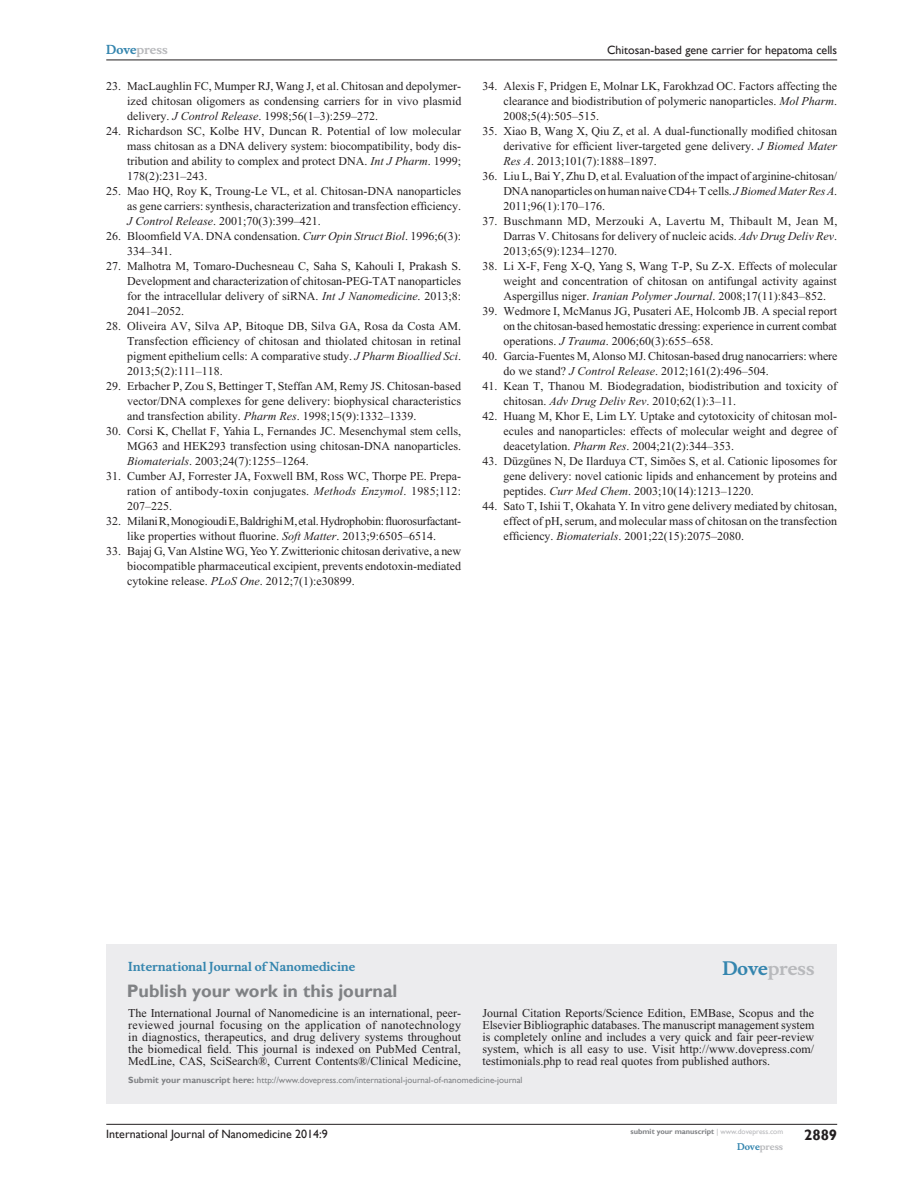
<style>
.page{position:relative;width:918px;height:1188px;background:#fff}
.page>*{position:absolute;margin:0;border:0;box-sizing:border-box;transform-origin:0 0}
.PromBx-H1{font:700 18px "Gill Sans";color:#808285}
.PromBx-Brand{font:700 18px "Musee";color:#b8b9bc}
.t1{font:700 15px "Gill Sans";color:#231f20}
.RefNL2{font:12px/15px "Times New Roman";color:#231f20;text-align:justify}
.PromBx-Tx{font:12px/12px "Times New Roman";color:#231f20;text-align:justify}
.RefNL2-2{font:12px/15px "Times New Roman";letter-spacing:-.025em;color:#231f20;text-align:center}
.t2{font:12px "Gill Sans";color:#231f20}
.PromBx-JrnlName{font:700 12px "Musee";color:#3485ae}
.t3{font:700 12px "Musee";color:#b8b9bc}
.PromBx-SubmitMssWebA{font:9px "Gill Sans";color:#808285}
.t4{font:700 9px "Musee";color:#b8b9bc}
.t5{font:700 7.5px "Gill Sans";color:#808285}
.s1{color:#3485ae}
.s2{font-style:italic}
.s3{font-weight:700}
.s4{font-weight:400;color:#b8b9bc}
</style>
<div class="page">
<div style="left:106px;top:944px;width:731px;height:159px;background:#ececee"></div>
<hr style="left:106px;top:1124px;width:731px;height:1px;background:#231f20">
<hr style="left:106px;top:60px;width:731px;height:1px;background:#231f20">
<p class="t3" style="left:106px;top:43px;width:63px"><span class="s1">Dove</span>press</p>
<p class="RefNL2" style="left:127px;top:79px;width:336px;text-indent:-21px">23. MacLaughlin FC, Mumper RJ, Wang J, et al. Chitosan and depolymer&shy;ized chitosan oligomers as condensing carriers for in vivo plasmid delivery. <span class="s2">J Control Release</span>. 1998;56(1–3):259–272.</p>
<p class="RefNL2" style="left:127px;top:124px;width:335px;text-indent:-21px">24. Richardson SC, Kolbe HV, Duncan R. Potential of low molecular mass chitosan as a DNA delivery system: biocompatibility, body dis&shy;tribution and ability to complex and protect DNA. <span class="s2">Int J Pharm</span>. 1999; 178(2):231–243.</p>
<p class="RefNL2" style="left:127px;top:184px;width:335px;text-indent:-21px">25. Mao HQ, Roy K, Troung-Le VL, et al. Chitosan-DNA nanoparticles as gene carriers: synthesis, characterization and transfection efficiency.<br><span class="s2">J Control Release</span>. 2001;70(3):399–421.</p>
<p class="RefNL2" style="left:127px;top:229px;width:335px;text-indent:-21px">26. Bloomfield VA. DNA condensation. <span class="s2">Curr Opin Struct Biol</span>. 1996;6(3):<br>334–341.</p>
<p class="RefNL2" style="left:127px;top:259px;width:335px;text-indent:-21px">27. Malhotra M, Tomaro-Duchesneau C, Saha S, Kahouli I, Prakash S.<br>Development and characterization of chitosan-PEG-TAT nanoparticles for the intracellular delivery of siRNA. <span class="s2">Int J Nanomedicine</span>. 2013;8:<br>2041–2052.</p>
<p class="RefNL2" style="left:127px;top:319px;width:335px;text-indent:-21px">28. Oliveira AV, Silva AP, Bitoque DB, Silva GA, Rosa da Costa AM.<br>Transfection efficiency of chitosan and thiolated chitosan in retinal pigment epithelium cells: A comparative study. <span class="s2">J Pharm Bioallied Sci</span>.<br>2013;5(2):111–118.</p>
<p class="RefNL2" style="left:127px;top:379px;width:335px;text-indent:-21px">29. Erbacher P, Zou S, Bettinger T, Steffan AM, Remy JS. Chitosan-based vector/DNA complexes for gene delivery: biophysical characteristics and transfection ability. <span class="s2">Pharm Res</span>. 1998;15(9):1332–1339.</p>
<p class="RefNL2" style="left:127px;top:424px;width:335px;text-indent:-21px">30. Corsi K, Chellat F, Yahia L, Fernandes JC. Mesenchymal stem cells, MG63 and HEK293 transfection using chitosan-DNA nanoparticles.<br><span class="s2">Biomaterials</span>. 2003;24(7):1255–1264.</p>
<p class="RefNL2" style="left:127px;top:469px;width:335px;text-indent:-21px">31. Cumber AJ, Forrester JA, Foxwell BM, Ross WC, Thorpe PE. Prepa&shy;ration of antibody-toxin conjugates. <span class="s2">Methods Enzymol</span>. 1985;112:<br>207–225.</p>
<p class="RefNL2-2" style="left:106px;top:514px;width:356px">32. Milani R, Monogioudi E, Baldrighi M, et al. Hydrophobin: fluorosurfactant&shy;like properties without fluorine. <span class="s2">Soft Matter</span>. 2013;9:6505–6514.</p>
<p class="RefNL2" style="left:127px;top:544px;width:335px;text-indent:-21px">33. Bajaj G, Van Alstine WG, Yeo Y. Zwitterionic chitosan derivative, a new biocompatible pharmaceutical excipient, prevents endotoxin-mediated cytokine release. <span class="s2">PLoS One</span>. 2012;7(1):e30899.</p>
<p class="t2" style="left:607px;top:43px;width:232px">Chitosan-based gene carrier for hepatoma cells</p>
<p class="RefNL2" style="left:503px;top:79px;width:335px;text-indent:-21px">34. Alexis F, Pridgen E, Molnar LK, Farokhzad OC. Factors affecting the clearance and biodistribution of polymeric nanoparticles. <span class="s2">Mol Pharm</span>.<br>2008;5(4):505–515.</p>
<p class="RefNL2" style="left:503px;top:124px;width:335px;text-indent:-21px">35. Xiao B, Wang X, Qiu Z, et al. A dual-functionally modified chitosan derivative for efficient liver-targeted gene delivery. <span class="s2">J Biomed Mater Res A</span>. 2013;101(7):1888–1897.</p>
<p class="RefNL2" style="left:503px;top:169px;width:335px;text-indent:-21px">36. Liu L, Bai Y, Zhu D, et al. Evaluation of the impact of arginine-chitosan/ DNA nanoparticles on human naive CD4 T cells. <span class="s2">J Biomed Mater Res A</span>.<br>2011;96(1):170–176.</p>
<p class="RefNL2" style="left:503px;top:214px;width:335px;text-indent:-21px">37. Buschmann MD, Merzouki A, Lavertu M, Thibault M, Jean M, Darras V. Chitosans for delivery of nucleic acids. <span class="s2">Adv Drug Deliv Rev</span>.<br>2013;65(9):1234–1270.</p>
<p class="RefNL2" style="left:503px;top:259px;width:335px;text-indent:-21px">38. Li X-F, Feng X-Q, Yang S, Wang T-P, Su Z-X. Effects of molecular weight and concentration of chitosan on antifungal activity against Aspergillus niger. <span class="s2">Iranian Polymer Journal</span>. 2008;17(11):843–852.</p>
<p class="RefNL2" style="left:503px;top:304px;width:335px;text-indent:-21px">39. Wedmore I, McManus JG, Pusateri AE, Holcomb JB. A special report on the chitosan-based hemostatic dressing: experience in current combat operations. <span class="s2">J Trauma</span>. 2006;60(3):655–658.</p>
<p class="RefNL2" style="left:503px;top:349px;width:335px;text-indent:-21px">40. Garcia-Fuentes M, Alonso MJ. Chitosan-based drug nanocarriers: where do we stand? <span class="s2">J Control Release</span>. 2012;161(2):496–504.</p>
<p class="RefNL2" style="left:503px;top:379px;width:335px;text-indent:-21px">41. Kean T, Thanou M. Biodegradation, biodistribution and toxicity of chitosan. <span class="s2">Adv Drug Deliv Rev</span>. 2010;62(1):3–11.</p>
<p class="RefNL2" style="left:503px;top:409px;width:335px;text-indent:-21px">42. Huang M, Khor E, Lim LY. Uptake and cytotoxicity of chitosan mol&shy;ecules and nanoparticles: effects of molecular weight and degree of deacetylation. <span class="s2">Pharm Res</span>. 2004;21(2):344–353.</p>
<p class="RefNL2" style="left:503px;top:454px;width:335px;text-indent:-21px">43. Düzgünes N, De Ilarduya CT, Simões S, et al. Cationic liposomes for gene delivery: novel cationic lipids and enhancement by proteins and peptides. <span class="s2">Curr Med Chem</span>. 2003;10(14):1213–1220.</p>
<p class="RefNL2" style="left:503px;top:499px;width:335px;text-indent:-21px">44. Sato T, Ishii T, Okahata Y. In vitro gene delivery mediated by chitosan, effect of pH, serum, and molecular mass of chitosan on the transfection efficiency. <span class="s2">Biomaterials</span>. 2001;22(15):2075–2080.</p>
<p class="PromBx-JrnlName" style="left:128px;top:959px;width:228px">International Journal of Nanomedicine</p>
<p class="PromBx-H1" style="left:127px;top:980px;width:272px">Publish your work in this journal</p>
<p class="PromBx-Brand" style="left:722px;top:958px;width:94px"><span class="s1">Dove</span>press</p>
<p class="PromBx-Tx" style="left:128px;top:1007px;width:334px">The International Journal of Nanomedicine is an international, peer&shy;reviewed journal focusing on the application of nanotechnology in diagnostics, therapeutics, and drug delivery systems throughout the biomedical field. This journal is indexed on PubMed Central, MedLine, CAS, SciSearch®, Current Contents®/Clinical Medicine,</p>
<p class="PromBx-Tx" style="left:482px;top:1007px;width:334px">Journal Citation Reports/Science Edition, EMBase, Scopus and the Elsevier Bibliographic databases. The manuscript management system is completely online and includes a very quick and fair peer-review system, which is all easy to use. Visit http://www.dovepress.com/ testimonials.php to read real quotes from published authors.</p>
<p class="PromBx-SubmitMssWebA" style="left:128px;top:1075px;width:396px"><span class="s3">Submit your manuscript here:</span> http://www.dovepress.com/international-journal-of-nanomedicine-journal</p>
<p class="t2" style="left:106px;top:1127px;width:223px">International Journal of Nanomedicine 2014:9</p>
<p class="t5" style="left:631px;top:1127px;width:154px">submit your manuscript <span class="s4">| www.dovepress.com</span></p>
<p class="t4" style="left:737px;top:1141px;width:48px"><span class="s1">Dove</span>press</p>
<p class="t1" style="left:804px;top:1126px;width:35px">2889</p>
</div>
